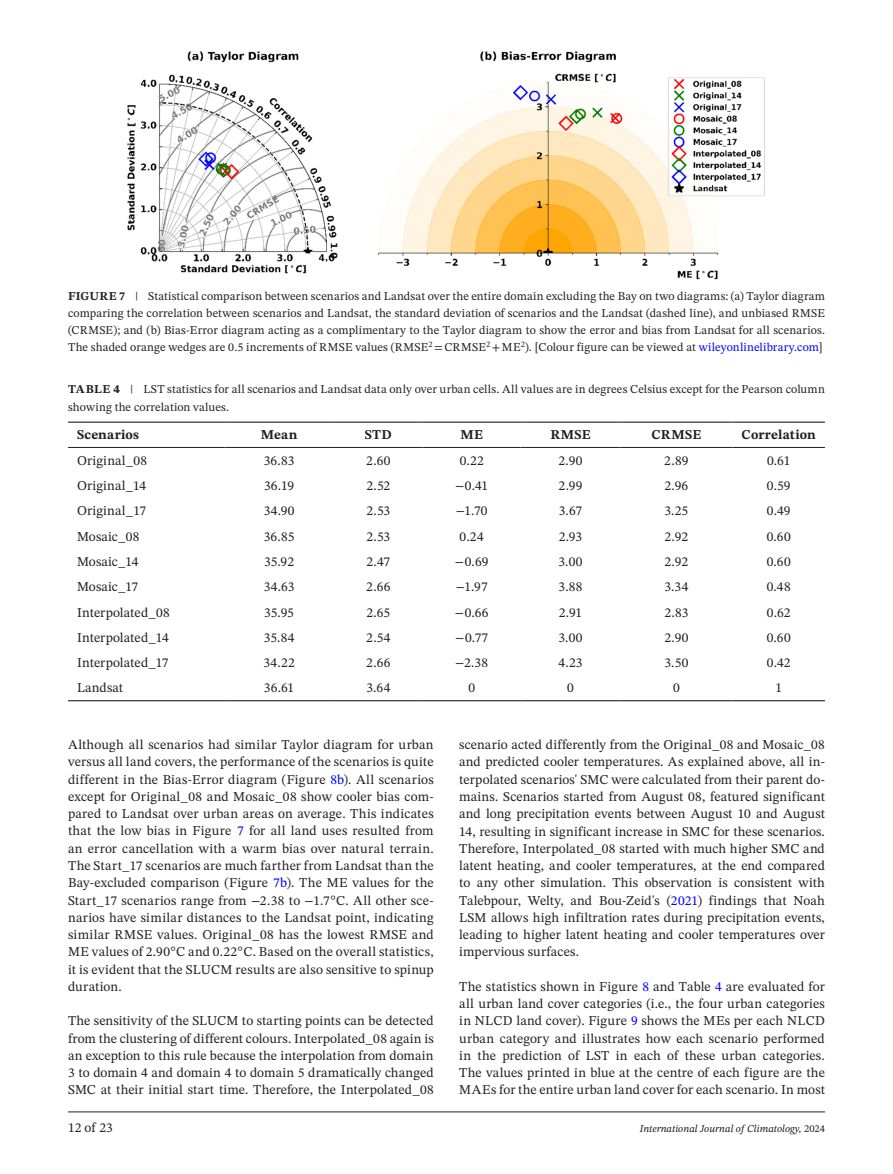
<style>
.page{position:relative;width:893px;height:1174px;background:#fff}
.page>*{position:absolute;margin:0;border:0;box-sizing:border-box;transform-origin:0 0}
.t1{font:13.5px/17.2px "STIX Two Text";letter-spacing:.01em;color:#231f20;text-align:justify}
.t2{font:700 13.5px "STIX Two Text";letter-spacing:.015em;color:#231f20}
.t3{font:12px/17.2px "STIX Two Text";letter-spacing:.015em;color:#231f20;text-align:justify}
.t4{font:italic 10.5px "STIX Two Text";color:#231f20}
.s1{font-weight:700}
.s2{color:#00f}
.s3{font-family:"STIX"}
.s4{font-style:normal}
</style>
<div class="page">
<hr style="left:68px;top:1111px;width:757px;height:1px;background:#231f20">
<img style="left:127px;top:51px;width:638px;height:229px">
<hr style="left:68px;top:421px;width:156px;height:2px;background:#231f20">
<hr style="left:224px;top:421px;width:110px;height:2px;background:#231f20">
<hr style="left:334px;top:421px;width:89px;height:2px;background:#231f20">
<hr style="left:423px;top:421px;width:98px;height:2px;background:#231f20">
<hr style="left:521px;top:421px;width:99px;height:2px;background:#231f20">
<hr style="left:620px;top:421px;width:112px;height:2px;background:#231f20">
<hr style="left:732px;top:421px;width:93px;height:2px;background:#231f20">
<hr style="left:68px;top:447px;width:156px;height:1px;background:#231f20">
<hr style="left:732px;top:447px;width:93px;height:1px;background:#231f20">
<hr style="left:224px;top:447px;width:110px;height:1px;background:#231f20">
<hr style="left:334px;top:447px;width:89px;height:1px;background:#231f20">
<hr style="left:423px;top:447px;width:98px;height:1px;background:#231f20">
<hr style="left:521px;top:447px;width:99px;height:1px;background:#231f20">
<hr style="left:620px;top:447px;width:112px;height:1px;background:#231f20">
<hr style="left:68px;top:700px;width:156px;height:1px;background:#231f20">
<hr style="left:732px;top:700px;width:93px;height:1px;background:#231f20">
<hr style="left:224px;top:700px;width:110px;height:1px;background:#231f20">
<hr style="left:334px;top:700px;width:89px;height:1px;background:#231f20">
<hr style="left:423px;top:700px;width:98px;height:1px;background:#231f20">
<hr style="left:521px;top:700px;width:99px;height:1px;background:#231f20">
<hr style="left:620px;top:700px;width:112px;height:1px;background:#231f20">
<p class="t3" style="left:68px;top:287px;width:758px"><span class="s1">FIGURE 7</span> | Statistical comparison between scenarios and Landsat over the entire domain excluding the Bay on two diagrams: (a) Taylor diagram comparing the correlation between scenarios and Landsat, the standard deviation of scenarios and the Landsat (dashed line), and unbiased RMSE (CRMSE); and (b) Bias-Error diagram acting as a complimentary to the Taylor diagram to show the error and bias from Landsat for all scenarios.<br>The shaded orange wedges are 0.5 increments of RMSE values (RMSE<sup>2</sup> =CRMSE<sup>2</sup> +ME<sup>2</sup>). [Colour figure can be viewed at <span class="s2">wileyonlinelibrary.com</span>]</p>
<p class="t3" style="left:68px;top:381px;width:758px"><span class="s1">TABLE 4</span> | LST statistics for all scenarios and Landsat data only over urban cells. All values are in degrees Celsius except for the Pearson column showing the correlation values.</p>
<p class="t2" style="left:77px;top:425px;width:64px">Scenarios</p>
<p class="t2" style="left:261px;top:425px;width:38px">Mean</p>
<p class="t2" style="left:365px;top:425px;width:28px">STD</p>
<p class="t2" style="left:460px;top:425px;width:24px">ME</p>
<p class="t2" style="left:550px;top:425px;width:42px">RMSE</p>
<p class="t2" style="left:652px;top:425px;width:51px">CRMSE</p>
<p class="t2" style="left:742px;top:425px;width:76px">Correlation</p>
<p class="t1" style="left:77px;top:451px;width:72px">Original_08</p>
<p class="t1" style="left:264px;top:451px;width:32px">36.83</p>
<p class="t1" style="left:366px;top:451px;width:26px">2.60</p>
<p class="t1" style="left:460px;top:451px;width:25px">0.22</p>
<p class="t1" style="left:558px;top:451px;width:26px">2.90</p>
<p class="t1" style="left:664px;top:451px;width:26px">2.89</p>
<p class="t1" style="left:767px;top:451px;width:25px">0.61</p>
<p class="t1" style="left:77px;top:477px;width:71px">Original_14</p>
<p class="t1" style="left:264px;top:477px;width:32px">36.19</p>
<p class="t1" style="left:366px;top:477px;width:25px">2.52</p>
<p class="t1" style="left:455px;top:477px;width:35px"><span class="s3">−</span>0.41</p>
<p class="t1" style="left:559px;top:477px;width:25px">2.99</p>
<p class="t1" style="left:664px;top:477px;width:25px">2.96</p>
<p class="t1" style="left:767px;top:477px;width:25px">0.59</p>
<p class="t1" style="left:77px;top:502px;width:71px">Original_17</p>
<p class="t1" style="left:264px;top:502px;width:32px">34.90</p>
<p class="t1" style="left:366px;top:502px;width:25px">2.53</p>
<p class="t1" style="left:456px;top:502px;width:33px"><span class="s3">−</span>1.70</p>
<p class="t1" style="left:559px;top:502px;width:25px">3.67</p>
<p class="t1" style="left:664px;top:502px;width:25px">3.25</p>
<p class="t1" style="left:767px;top:502px;width:25px">0.49</p>
<p class="t1" style="left:77px;top:527px;width:64px">Mosaic_08</p>
<p class="t1" style="left:264px;top:527px;width:32px">36.85</p>
<p class="t1" style="left:366px;top:527px;width:25px">2.53</p>
<p class="t1" style="left:460px;top:527px;width:26px">0.24</p>
<p class="t1" style="left:559px;top:527px;width:25px">2.93</p>
<p class="t1" style="left:664px;top:527px;width:25px">2.92</p>
<p class="t1" style="left:767px;top:527px;width:25px">0.60</p>
<p class="t1" style="left:77px;top:553px;width:63px">Mosaic_14</p>
<p class="t1" style="left:264px;top:553px;width:31px">35.92</p>
<p class="t1" style="left:366px;top:553px;width:25px">2.47</p>
<p class="t1" style="left:455px;top:553px;width:35px"><span class="s3">−</span>0.69</p>
<p class="t1" style="left:558px;top:553px;width:26px">3.00</p>
<p class="t1" style="left:664px;top:553px;width:25px">2.92</p>
<p class="t1" style="left:767px;top:553px;width:25px">0.60</p>
<p class="t1" style="left:77px;top:578px;width:63px">Mosaic_17</p>
<p class="t1" style="left:264px;top:578px;width:32px">34.63</p>
<p class="t1" style="left:366px;top:578px;width:26px">2.66</p>
<p class="t1" style="left:456px;top:578px;width:34px"><span class="s3">−</span>1.97</p>
<p class="t1" style="left:558px;top:578px;width:25px">3.88</p>
<p class="t1" style="left:664px;top:578px;width:26px">3.34</p>
<p class="t1" style="left:767px;top:578px;width:26px">0.48</p>
<p class="t1" style="left:77px;top:603px;width:94px">Interpolated_08</p>
<p class="t1" style="left:264px;top:603px;width:31px">35.95</p>
<p class="t1" style="left:366px;top:603px;width:25px">2.65</p>
<p class="t1" style="left:455px;top:603px;width:35px"><span class="s3">−</span>0.66</p>
<p class="t1" style="left:559px;top:603px;width:25px">2.91</p>
<p class="t1" style="left:664px;top:603px;width:26px">2.83</p>
<p class="t1" style="left:767px;top:603px;width:25px">0.62</p>
<p class="t1" style="left:77px;top:628px;width:93px">Interpolated_14</p>
<p class="t1" style="left:264px;top:628px;width:32px">35.84</p>
<p class="t1" style="left:366px;top:628px;width:26px">2.54</p>
<p class="t1" style="left:455px;top:628px;width:35px"><span class="s3">−</span>0.77</p>
<p class="t1" style="left:558px;top:628px;width:26px">3.00</p>
<p class="t1" style="left:664px;top:628px;width:26px">2.90</p>
<p class="t1" style="left:767px;top:628px;width:25px">0.60</p>
<p class="t1" style="left:77px;top:654px;width:93px">Interpolated_17</p>
<p class="t1" style="left:264px;top:654px;width:33px">34.22</p>
<p class="t1" style="left:366px;top:654px;width:26px">2.66</p>
<p class="t1" style="left:455px;top:654px;width:34px"><span class="s3">−</span>2.38</p>
<p class="t1" style="left:558px;top:654px;width:25px">4.23</p>
<p class="t1" style="left:664px;top:654px;width:25px">3.50</p>
<p class="t1" style="left:767px;top:654px;width:25px">0.42</p>
<p class="t1" style="left:77px;top:679px;width:48px">Landsat</p>
<p class="t1" style="left:264px;top:679px;width:32px">36.61</p>
<p class="t1" style="left:366px;top:679px;width:26px">3.64</p>
<p class="t1" style="left:468px;top:679px;width:8px">0</p>
<p class="t1" style="left:567px;top:679px;width:8px">0</p>
<p class="t1" style="left:673px;top:679px;width:8px">0</p>
<p class="t1" style="left:775px;top:679px;width:8px">1</p>
<p class="t1" style="left:68px;top:736px;width:367px">Although all scenarios had similar Taylor diagram for urban versus all land covers, the performance of the scenarios is quite different in the Bias-Error diagram (Figure <span class="s2">8b</span>). All scenarios except for Original_08 and Mosaic_08 show cooler bias com&shy;pared to Landsat over urban areas on average. This indicates that the low bias in Figure <span class="s2">7</span> for all land uses resulted from an error cancellation with a warm bias over natural terrain.<br>The Start_17 scenarios are much farther from Landsat than the Bay-excluded comparison (Figure <span class="s2">7b</span>). The ME values for the Start_17 scenarios range from <span class="s3">−</span>2.38 to <span class="s3">−</span>1.7°C. All other sce&shy;narios have similar distances to the Landsat point, indicating similar RMSE values. Original_08 has the lowest RMSE and ME values of 2.90°C and 0.22°C. Based on the overall statistics, it is evident that the SLUCM results are also sensitive to spinup duration.</p>
<p class="t1" style="left:68px;top:1012px;width:367px">The sensitivity of the SLUCM to starting points can be detected from the clustering of different colours. Interpolated_08 again is an exception to this rule because the interpolation from domain 3 to domain 4 and domain 4 to domain 5 dramatically changed SMC at their initial start time. Therefore, the Interpolated_08</p>
<p class="t1" style="left:459px;top:736px;width:367px">scenario acted differently from the Original_08 and Mosaic_08 and predicted cooler temperatures. As explained above, all in&shy;terpolated scenarios' SMC were calculated from their parent do&shy;mains. Scenarios started from August 08, featured significant and long precipitation events between August 10 and August 14, resulting in significant increase in SMC for these scenarios.<br>Therefore, Interpolated_08 started with much higher SMC and latent heating, and cooler temperatures, at the end compared to any other simulation. This observation is consistent with Talebpour, Welty, and Bou-Zeid's (<span class="s2">2021</span>) findings that Noah LSM allows high infiltration rates during precipitation events, leading to higher latent heating and cooler temperatures over impervious surfaces.</p>
<p class="t1" style="left:459px;top:977px;width:367px">The statistics shown in Figure <span class="s2">8</span> and Table <span class="s2">4</span> are evaluated for all urban land cover categories (i.e., the four urban categories in NLCD land cover). Figure <span class="s2">9</span> shows the MEs per each NLCD urban category and illustrates how each scenario performed in the prediction of LST in each of these urban categories.<br>The values printed in blue at the centre of each figure are the MAEs for the entire urban land cover for each scenario. In most</p>
<p class="t1" style="left:68px;top:1119px;width:46px">12 of 23</p>
<p class="t4" style="left:640px;top:1121px;width:187px">International Journal of Climatology, <span class="s4">2024</span></p>
</div>
